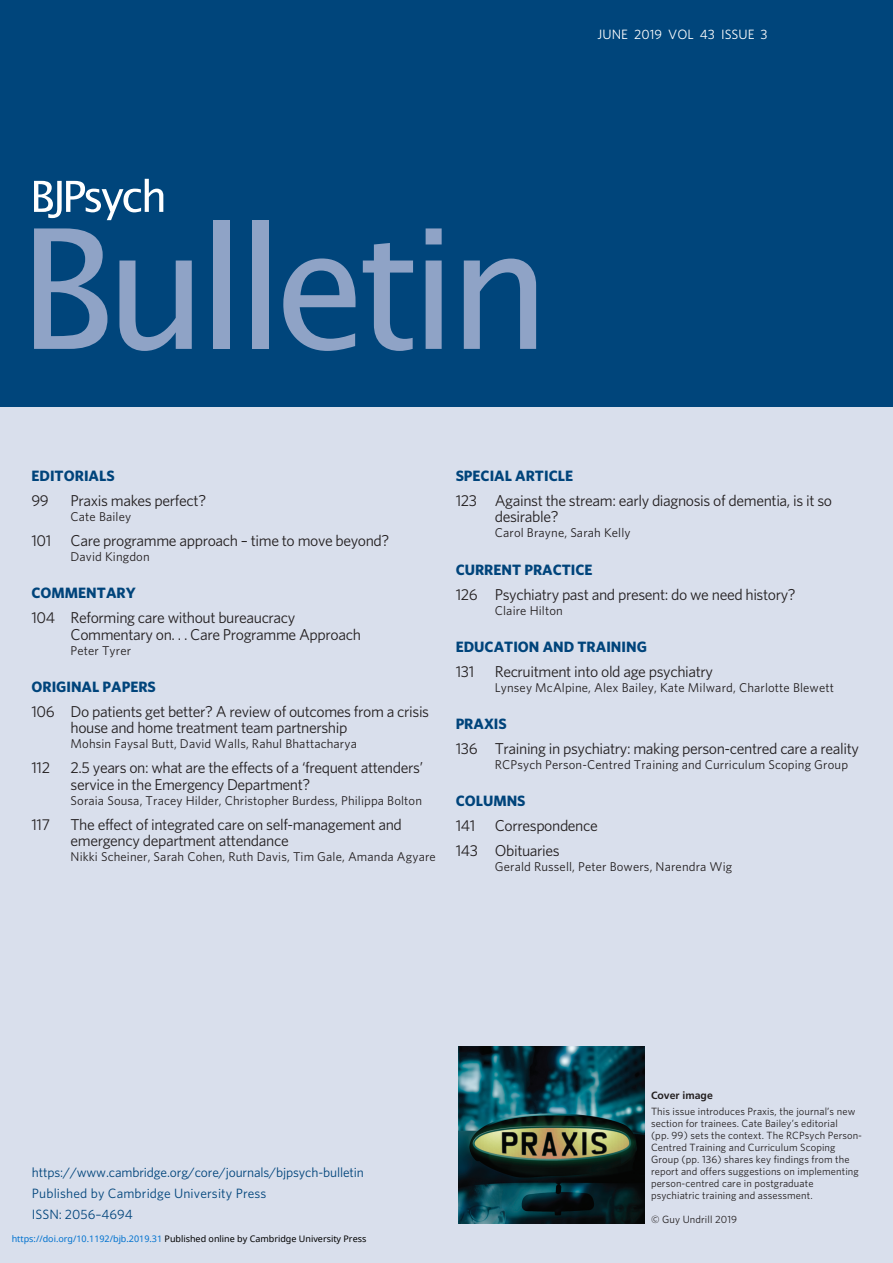
<style>
.page{position:relative;width:893px;height:1263px;background:#fff}
.page>*{position:absolute;margin:0;border:0;box-sizing:border-box;transform-origin:0 0}
.t1{font:15.75px/16.5px "Whitney";letter-spacing:-.025em;color:#231f20}
.t2{font:700 15px "Whitney";color:#00447b}
.t3{font:13.5px/21px "Whitney";letter-spacing:-.005em;color:#00447b}
.t4{font:13.5px "Whitney";color:#fff}
.t5{font:12.75px "Whitney";letter-spacing:.01em;color:#231f20}
.t6{font:10.5px/12px "Whitney";letter-spacing:.01em;color:#231f20}
.t7{font:9px "Noto Sans";color:#000}
.s1{color:#0172cf}
.s2{font-family:"Frutiger";font-weight:700}
</style>
<div class="page">
<div style="left:0;top:0;width:893px;height:408px;background:#00457b"></div>
<svg style="left:34px;top:179px;width:129px;height:41px"></svg>
<svg style="left:34px;top:228px;width:73px;height:121px"></svg>
<svg style="left:119px;top:260px;width:73px;height:91px"></svg>
<div style="left:214px;top:220px;width:16px;height:129px;background:#8fa3c6"></div>
<div style="left:252px;top:220px;width:16px;height:129px;background:#8fa3c6"></div>
<svg style="left:283px;top:258px;width:73px;height:93px"></svg>
<svg style="left:363px;top:243px;width:50px;height:108px"></svg>
<svg style="left:426px;top:228px;width:16px;height:121px;background:#7894ba"></svg>
<svg style="left:464px;top:259px;width:72px;height:90px"></svg>
<div style="left:0;top:408px;width:893px;height:855px;background:#d9dfec"></div>
<img style="left:458px;top:1046px;width:186px;height:177px">
<p class="t4" style="left:598px;top:29px;width:172px">JUNE 2019 VOL 43 ISSUE 3</p>
<p class="t2" style="left:31px;top:470px;width:85px">EDITORIALS</p>
<p class="t1" style="left:31px;top:493px;width:19px">99</p>
<p class="t1" style="left:71px;top:493px;width:137px">Praxis makes perfect?</p>
<p class="t5" style="left:71px;top:512px;width:62px">Cate Bailey</p>
<p class="t1" style="left:31px;top:533px;width:359px">101 Care programme approach – time to move beyond?</p>
<p class="t5" style="left:71px;top:552px;width:81px">David Kingdon</p>
<p class="t2" style="left:31px;top:587px;width:106px">COMMENTARY</p>
<p class="t1" style="left:71px;top:611px;width:292px;text-indent:-39px">104 Reforming care without bureaucracy<br>Commentary on. . . Care Programme Approach</p>
<p class="t5" style="left:71px;top:645px;width:62px">Peter Tyrer</p>
<p class="t2" style="left:31px;top:681px;width:126px">ORIGINAL PAPERS</p>
<p class="t1" style="left:71px;top:704px;width:360px;text-indent:-39px">106 Do patients get better? A review of outcomes from a crisis house and home treatment team partnership</p>
<p class="t5" style="left:71px;top:739px;width:288px">Mohsin Faysal Butt, David Walls, Rahul Bhattacharya</p>
<p class="t1" style="left:31px;top:761px;width:20px">112</p>
<p class="t1" style="left:71px;top:761px;width:354px">2.5 years on: what are the effects of a ‘frequent attenders’ service in the Emergency Department?</p>
<p class="t5" style="left:71px;top:796px;width:353px">Soraia Sousa, Tracey Hilder, Christopher Burdess, Philippa Bolton</p>
<p class="t1" style="left:31px;top:817px;width:20px">117</p>
<p class="t1" style="left:71px;top:817px;width:333px">The effect of integrated care on self-management and emergency department attendance</p>
<p class="t5" style="left:71px;top:852px;width:367px">Nikki Scheiner, Sarah Cohen, Ruth Davis, Tim Gale, Amanda Agyare</p>
<p class="t2" style="left:456px;top:470px;width:119px">SPECIAL ARTICLE</p>
<p class="t1" style="left:495px;top:493px;width:339px;text-indent:-39px">123 Against the stream: early diagnosis of dementia, is it so desirable?</p>
<p class="t5" style="left:495px;top:528px;width:137px">Carol Brayne, Sarah Kelly</p>
<p class="t2" style="left:456px;top:564px;width:138px">CURRENT PRACTICE</p>
<p class="t1" style="left:456px;top:587px;width:342px">126 Psychiatry past and present: do we need history?</p>
<p class="t5" style="left:495px;top:605px;width:69px">Claire Hilton</p>
<p class="t2" style="left:456px;top:641px;width:193px">EDUCATION AND TRAINING</p>
<p class="t1" style="left:456px;top:664px;width:20px">131</p>
<p class="t1" style="left:495px;top:664px;width:220px">Recruitment into old age psychiatry</p>
<p class="t5" style="left:495px;top:683px;width:341px">Lynsey McAlpine, Alex Bailey, Kate Milward, Charlotte Blewett</p>
<p class="t2" style="left:456px;top:718px;width:53px">PRAXIS</p>
<p class="t1" style="left:456px;top:741px;width:405px">136 Training in psychiatry: making person-centred care a reality</p>
<p class="t5" style="left:495px;top:760px;width:355px">RCPsych Person-Centred Training and Curriculum Scoping Group</p>
<p class="t2" style="left:456px;top:795px;width:71px">COLUMNS</p>
<p class="t1" style="left:456px;top:814px;width:144px;line-height:25px">141 Correspondence<br>143 Obituaries</p>
<p class="t5" style="left:495px;top:862px;width:239px">Gerald Russell, Peter Bowers, Narendra Wig</p>
<p class="t3" style="left:32px;top:1163px;width:334px">https://www.cambridge.org/core/journals/bjpsych-bulletin<br>Published by Cambridge University Press<br>ISSN: 2056–4694</p>
<p class="t7" style="left:12px;top:1232px;width:356px"><span class="s1">https://doi.org/10.1192/bjb.2019.31</span> Published online by Cambridge University Press</p>
<p class="t6" style="left:651px;top:1088px;width:206px;line-height:16.2px"><span class="s2">Cover image<br></span>This issue introduces Praxis, the journal’s new</p>
<p class="t6" style="left:651px;top:1118px;width:213px">section for trainees. Cate Bailey’s editorial<br>(pp. 99) sets the context. The RCPsych Person-Centred Training and Curriculum Scoping Group (pp. 136) shares key findings from the report and offers suggestions on implementing person-centred care in postgraduate psychiatric training and assessment.</p>
<p class="t6" style="left:651px;top:1214px;width:88px">© Guy Undrill 2019</p>
</div>
